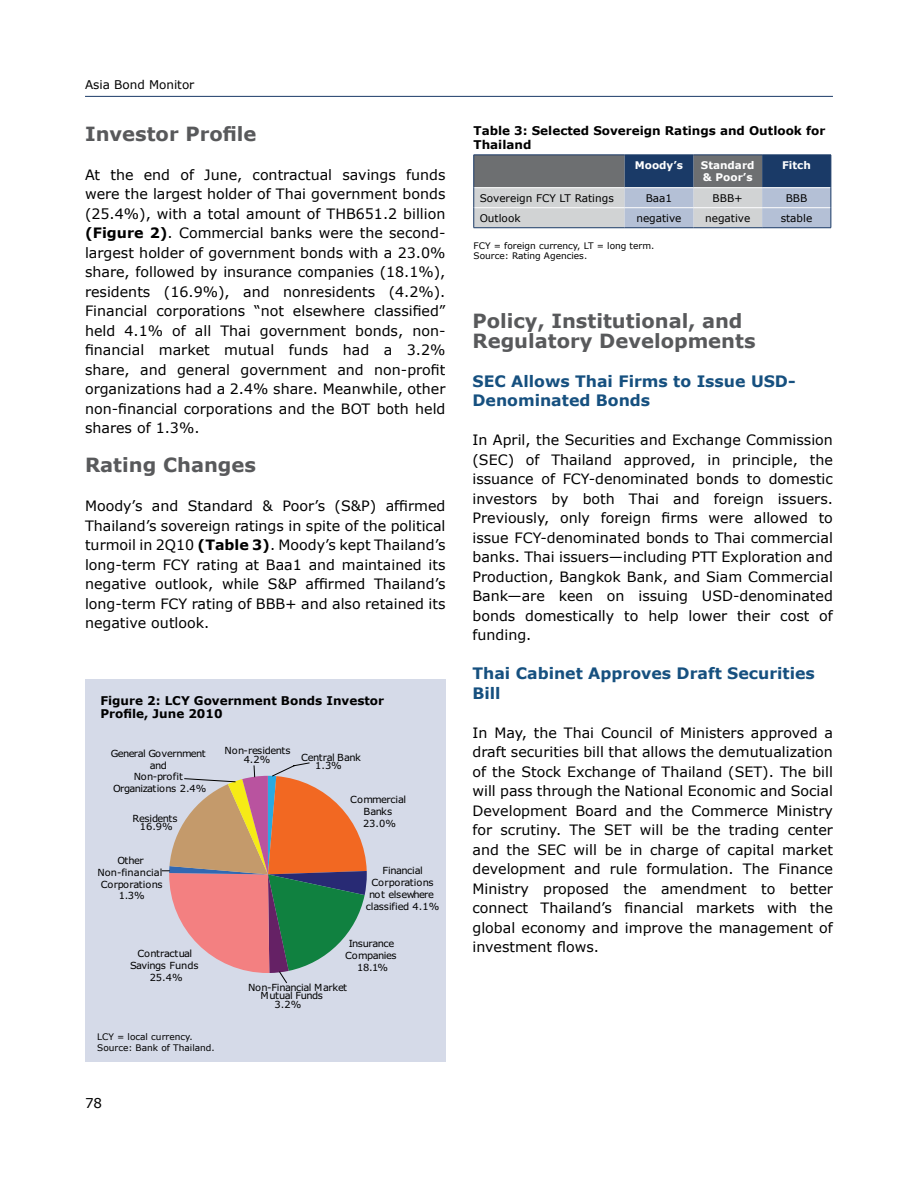
<style>
.page{position:relative;width:918px;height:1188px;background:#fff}
.page>*{position:absolute;margin:0;border:0;box-sizing:border-box;transform-origin:0 0}
.t1{font:700 19.5px/19.5px "Verdana";color:#58595b}
.t2{font:700 15.75px/19.5px "Verdana";color:#16507f}
.t3{font:14.25px/19.5px "Verdana";color:#000;text-align:justify}
.t4{font:13.5px "Verdana";color:#000}
.t5{font:700 12px/13.5px "Verdana";color:#000}
.t6{font:12px "Verdana";color:#000}
.t7{font:10.5px "Verdana";color:#000}
.t8{font:700 10.5px/12px "Verdana";color:#fff}
.t9{font:9.9px/11.9px "Verdana";letter-spacing:-.03em;color:#000;text-align:center}
.t10{font:9.9px/11.9px "Verdana";letter-spacing:-.06em;color:#000;text-align:center}
.t11{font:9.9px/11.9px "Verdana";color:#000;text-align:center}
.t12{font:9px/10.5px "Verdana";color:#000}
.s1{font-weight:700}
</style>
<div class="page">
<hr style="left:85px;top:96px;width:748px;height:1px;background:#1a3a67">
<div style="left:85px;top:679px;width:361px;height:383px;background:#d5dae8"></div>
<svg style="left:162px;top:763px;width:205px;height:220px"></svg>
<svg style="left:473px;top:155px;width:359px;height:73px;background:#919aa7"></svg>
<hr style="left:474px;top:227px;width:151px;height:1px;background:#1a3a67">
<hr style="left:625px;top:227px;width:68px;height:1px;background:#1a3a67">
<hr style="left:693px;top:227px;width:69px;height:1px;background:#1a3a67">
<hr style="left:762px;top:227px;width:69px;height:1px;background:#1a3a67">
<p class="t6" style="left:85px;top:77px;width:111px">Asia Bond Monitor</p>
<p class="t1" style="left:85px;top:123px;width:173px">Investor Profile</p>
<p class="t3" style="left:85px;top:165px;width:362px">At the end of June, contractual savings funds were the largest holder of Thai government bonds (25.4%), with a total amount of THB651.2 billion <span class="s1">(Figure 2)</span>. Commercial banks were the second&shy;largest holder of government bonds with a 23.0% share, followed by insurance companies (18.1%), residents (16.9%), and nonresidents (4.2%).<br>Financial corporations “not elsewhere classified” held 4.1% of all Thai government bonds, non&shy;financial market mutual funds had a 3.2% share, and general government and non-profit organizations had a 2.4% share. Meanwhile, other non-financial corporations and the BOT both held shares of 1.3%.</p>
<p class="t1" style="left:85px;top:455px;width:173px">Rating Changes</p>
<p class="t3" style="left:85px;top:496px;width:362px">Moody’s and Standard &amp; Poor’s (S&amp;P) affirmed Thailand’s sovereign ratings in spite of the political turmoil in 2Q10 <span class="s1">(Table 3)</span>. Moody’s kept Thailand’s long-term FCY rating at Baa1 and maintained its negative outlook, while S&amp;P affirmed Thailand’s long-term FCY rating of BBB+ and also retained its negative outlook.</p>
<p class="t5" style="left:100px;top:693px;width:285px">Figure 2: LCY Government Bonds Investor<br>Profile, June 2010</p>
<p class="t10" style="left:111px;top:747px;width:97px">General Government and<br>Non-profit<br>Organizations 2.4%</p>
<p class="t9" style="left:132px;top:813px;width:47px;line-height:8.9px">Residents<br>16.9%</p>
<p class="t11" style="left:97px;top:854px;width:67px">Other<br>Non-financial<br>Corporations<br>1.3%</p>
<p class="t9" style="left:130px;top:947px;width:70px">Contractual<br>Savings Funds<br>25.4%</p>
<p class="t12" style="left:97px;top:1032px;width:119px">LCY = local currency.<br>Source: Bank of Thailand.</p>
<p class="t9" style="left:225px;top:746px;width:68px;line-height:8.9px">Non-residents<br>4.2%</p>
<p class="t10" style="left:301px;top:752px;width:61px;line-height:8.9px">Central Bank<br>1.3%</p>
<p class="t9" style="left:350px;top:793px;width:57px">Commercial<br>Banks<br>23.0%</p>
<p class="t9" style="left:366px;top:864px;width:75px">Financial<br>Corporations not elsewhere classified 4.1%</p>
<p class="t10" style="left:345px;top:937px;width:53px">Insurance<br>Companies<br>18.1%</p>
<p class="t9" style="left:248px;top:981px;width:101px">Non-Financial Market</p>
<p class="t10" style="left:261px;top:990px;width:64px">Mutual Funds</p>
<p class="t9" style="left:275px;top:998px;width:28px">3.2%</p>
<p class="t4" style="left:85px;top:1095px;width:19px">78</p>
<p class="t5" style="left:474px;top:124px;width:353px">Table 3: Selected Sovereign Ratings and Outlook for<br>Thailand</p>
<p class="t8" style="left:635px;top:159px;width:50px">Moody’s</p>
<p class="t8" style="left:701px;top:159px;width:55px">Standard &amp; Poor’s</p>
<p class="t8" style="left:782px;top:159px;width:30px">Fitch</p>
<p class="t7" style="left:480px;top:191px;width:136px">Sovereign FCY LT Ratings</p>
<p class="t7" style="left:646px;top:191px;width:28px">Baa1</p>
<p class="t7" style="left:713px;top:191px;width:32px">BBB+</p>
<p class="t7" style="left:786px;top:191px;width:23px">BBB</p>
<p class="t7" style="left:480px;top:211px;width:42px">Outlook</p>
<p class="t7" style="left:636px;top:211px;width:47px">negative</p>
<p class="t7" style="left:705px;top:211px;width:47px">negative</p>
<p class="t7" style="left:781px;top:211px;width:33px">stable</p>
<p class="t12" style="left:474px;top:240px;width:182px">FCY = foreign currency, LT = long term.<br>Source: Rating Agencies.</p>
<p class="t1" style="left:472px;top:311px;width:285px">Policy, Institutional, and<br>Regulatory Developments</p>
<p class="t2" style="left:472px;top:371px;width:325px">SEC Allows Thai Firms to Issue USD-<br>Denominated Bonds</p>
<p class="t3" style="left:472px;top:430px;width:362px">In April, the Securities and Exchange Commission (SEC) of Thailand approved, in principle, the issuance of FCY-denominated bonds to domestic investors by both Thai and foreign issuers.<br>Previously, only foreign firms were allowed to issue FCY-denominated bonds to Thai commercial banks. Thai issuers—including PTT Exploration and Production, Bangkok Bank, and Siam Commercial Bank—are keen on issuing USD-denominated bonds domestically to help lower their cost of funding.</p>
<p class="t2" style="left:472px;top:663px;width:344px">Thai Cabinet Approves Draft Securities<br>Bill</p>
<p class="t3" style="left:472px;top:723px;width:362px">In May, the Thai Council of Ministers approved a draft securities bill that allows the demutualization of the Stock Exchange of Thailand (SET). The bill will pass through the National Economic and Social Development Board and the Commerce Ministry for scrutiny. The SET will be the trading center and the SEC will be in charge of capital market development and rule formulation. The Finance Ministry proposed the amendment to better connect Thailand’s financial markets with the global economy and improve the management of investment flows.</p>
</div>
